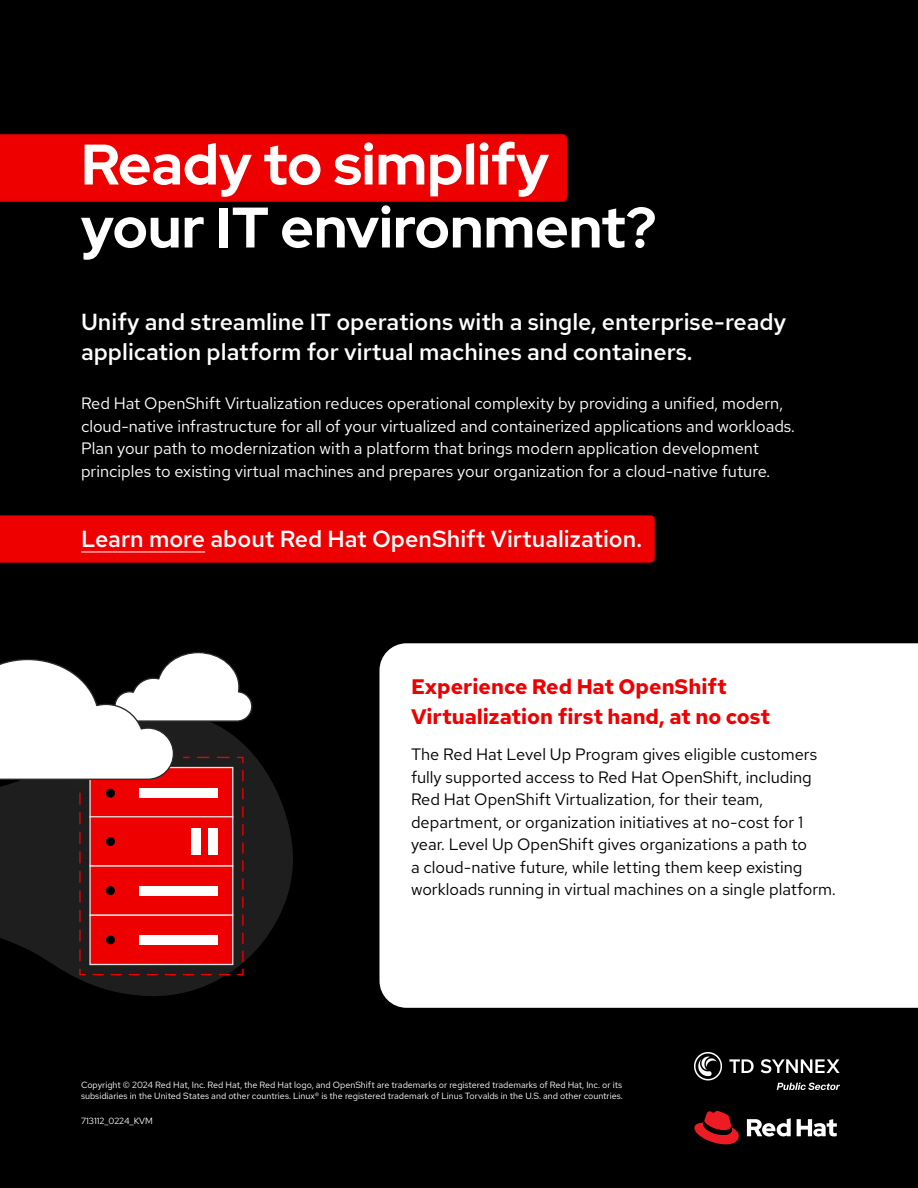
<style>
.page{position:relative;width:918px;height:1188px;background:#000}
.page>*{position:absolute;margin:0;border:0;box-sizing:border-box;transform-origin:0 0}
.t1{font:700 57px/63px "Red Hat Display";color:#fff}
.t2{font:500 23.25px/30px "Red Hat Text";color:#fff}
.t3{font:700 21px/30px "Red Hat Text";color:#e00}
.t4{font:16.5px/22.5px "Red Hat Text";color:#fff}
.t5{font:16.5px/22.5px "Red Hat Text";color:#000}
.t6{font:9px/11.2px "Red Hat Text";color:#fff}
</style>
<div class="page">
<svg style="left:694px;top:1111px;width:45px;height:33px"></svg>
<svg style="left:747px;top:1118px;width:90px;height:19px"></svg>
<div style="left:0;top:134px;width:567px;height:68px;background:#e00"></div>
<div style="left:0;top:515px;width:655px;height:48px;background:#e00"></div>
<hr style="left:81px;top:552px;width:124px;height:1px;background:#fff">
<svg style="left:72px;top:708px;width:221px;height:288px"></svg>
<svg style="left:0;top:652px;width:252px;height:323px;background:#9d5a5a"></svg>
<div style="left:380px;top:643px;width:538px;height:365px;background:#fff"></div>
<img style="left:695px;top:1053px;width:145px;height:37px">
<h1 class="t1" style="left:81px;top:132px;width:577px">Ready to simplify your IT environment?</h1>
<h2 class="t2" style="left:81px;top:306px;width:707px">Unify and streamline IT operations with a single, enterprise-ready application platform for virtual machines and containers.</h2>
<p class="t4" style="left:81px;top:392px;width:715px">Red Hat OpenShift Virtualization reduces operational complexity by providing a unified, modern, cloud-native infrastructure for all of your virtualized and containerized applications and workloads.<br>Plan your path to modernization with a platform that brings modern application development principles to existing virtual machines and prepares your organization for a cloud-native future.</p>
<h2 class="t2" style="left:81px;top:524px;width:563px">Learn more about Red Hat OpenShift Virtualization.</h2>
<p class="t3" style="left:411px;top:672px;width:361px">Experience Red Hat OpenShift<br>Virtualization first hand, at no cost</p>
<p class="t5" style="left:411px;top:743px;width:426px">The Red Hat Level Up Program gives eligible customers fully supported access to Red Hat OpenShift, including Red Hat OpenShift Virtualization, for their team, department, or organization initiatives at no-cost for 1 year. Level Up OpenShift gives organizations a path to<br>a cloud-native future, while letting them keep existing workloads running in virtual machines on a single platform.</p>
<p class="t6" style="left:81px;top:1079px;width:543px">Copyright © 2024 Red Hat, Inc. Red Hat, the Red Hat logo, and OpenShift are trademarks or registered trademarks of Red Hat, Inc. or its subsidiaries in the United States and other countries. Linux® is the registered trademark of Linus Torvalds in the U.S. and other countries.</p>
<p class="t6" style="left:81px;top:1115px;width:73px">713112_0224_KVM</p>
</div>
